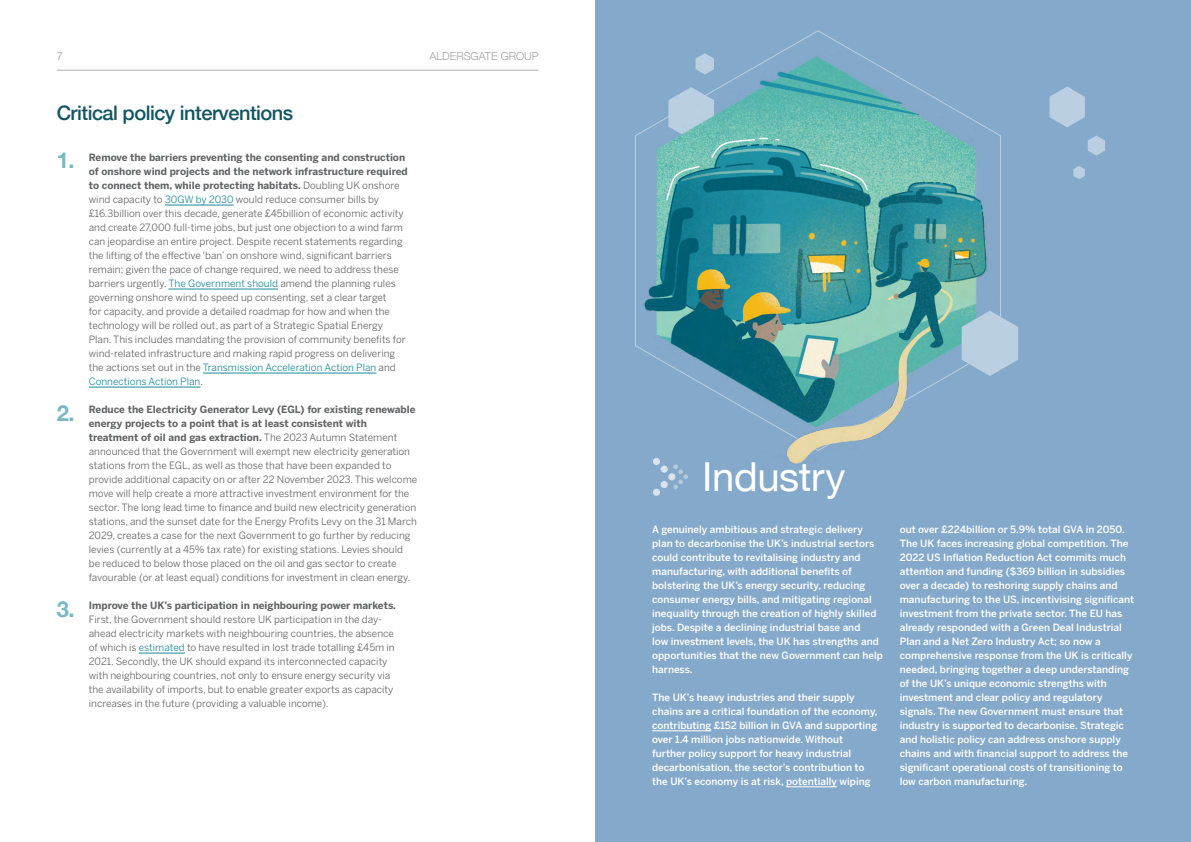
<style>
.page{position:relative;width:1191px;height:842px;background:#fff}
.page>*{position:absolute;margin:0;border:0;box-sizing:border-box;transform-origin:0 0}
.t1{font:40px "Helvetica Neue";letter-spacing:-.01em;color:#fff}
.t2{font:500 20px "Helvetica Neue";letter-spacing:-.025em;color:#125561}
.t3{font:300 11px "Helvetica Neue";color:#9fa1a4}
.t4{font:11px "Helvetica Neue";color:#aeb0b2}
.t5{font:10px/14px "Benton Sans";color:#636466}
.t6{font:500 10px/14px "Benton Sans";color:#fff}
.s1{font-family:"Helvetica Neue";font-weight:700;font-size:22px;color:#76b8c4}
.s2{font-weight:700}
.s3{color:#1c899c}
</style>
<div class="page">
<div style="left:595px;top:0;width:596px;height:842px;background:#85a9ca"></div>
<hr style="left:57px;top:70px;width:482px;height:1px;background:#aeb0b2">
<hr style="left:652px;top:730px;width:59px;height:1px;background:#fff">
<hr style="left:786px;top:786px;width:51px;height:1px;background:#fff">
<svg style="left:653px;top:470px;width:35px;height:26px"></svg>
<hr style="left:165px;top:205px;width:69px;height:1px;background:#1c899c">
<hr style="left:168px;top:289px;width:110px;height:1px;background:#1c899c">
<hr style="left:203px;top:373px;width:173px;height:1px;background:#1c899c">
<hr style="left:89px;top:387px;width:111px;height:1px;background:#1c899c">
<hr style="left:139px;top:653px;width:46px;height:1px;background:#1c899c">
<svg style="left:1049px;top:86px;width:35px;height:41px"></svg>
<svg style="left:1087px;top:136px;width:18px;height:20px"></svg>
<svg style="left:1073px;top:166px;width:11px;height:13px"></svg>
<img style="left:641px;top:48px;width:355px;height:422px">
<svg style="left:961px;top:311px;width:57px;height:65px"></svg>
<p class="t4" style="left:57px;top:48px;width:8px">7</p>
<p class="t3" style="left:429px;top:47px;width:111px">ALDERSGATE GROUP</p>
<h2 class="t2" style="left:57px;top:96px;width:238px">Critical policy interventions</h2>
<p class="t5" style="left:89px;top:150px;width:320px;text-indent:-32px"><span class="s1">1.</span> <span class="s2">Remove the barriers preventing the consenting and construction of onshore wind projects and the network infrastructure required to connect them, while protecting habitats.</span> Doubling UK onshore wind capacity to <span class="s3">30GW by 2030</span> would reduce consumer bills by £16.3billion over this decade, generate £45billion of economic activity and create 27,000 full-time jobs, but just one objection to a wind farm can jeopardise an entire project. Despite recent statements regarding the lifting of the effective ‘ban’ on onshore wind, significant barriers remain; given the pace of change required, we need to address these barriers urgently. <span class="s3">The Government should</span> amend the planning rules governing onshore wind to speed up consenting, set a clear target<br>for capacity, and provide a detailed roadmap for how and when the technology will be rolled out, as part of a Strategic Spatial Energy Plan. This includes mandating the provision of community benefits for wind-related infrastructure and making rapid progress on delivering the actions set out in the <span class="s3">Transmission Acceleration Action Plan</span> and <span class="s3">Connections Action Plan</span>.</p>
<p class="t5" style="left:89px;top:402px;width:330px;text-indent:-32px"><span class="s1">2.</span> <span class="s2">Reduce the Electricity Generator Levy (EGL) for existing renewable energy projects to a point that is at least consistent with treatment of oil and gas extraction.</span> The 2023 Autumn Statement announced that the Government will exempt new electricity generation stations from the EGL, as well as those that have been expanded to provide additional capacity on or after 22 November 2023. This welcome move will help create a more attractive investment environment for the sector. The long lead time to finance and build new electricity generation stations, and the sunset date for the Energy Profits Levy on the 31 March 2029, creates a case for the next Government to go further by reducing levies (currently at a 45% tax rate) for existing stations. Levies should<br>be reduced to below those placed on the oil and gas sector to create favourable (or at least equal) conditions for investment in clean energy.</p>
<p class="t5" style="left:89px;top:598px;width:309px;text-indent:-32px"><span class="s1">3.</span> <span class="s2">Improve the UK’s participation in neighbouring power markets.<br></span>First, the Government should restore UK participation in the day&shy;ahead electricity markets with neighbouring countries, the absence of which is <span class="s3">estimated</span> to have resulted in lost trade totalling £45m in 2021. Secondly, the UK should expand its interconnected capacity with neighbouring countries, not only to ensure energy security via the availability of imports, but to enable greater exports as capacity increases in the future (providing a valuable income).</p>
<h1 class="t1" style="left:702px;top:448px;width:145px">Industry</h1>
<p class="t6" style="left:652px;top:522px;width:232px">A genuinely ambitious and strategic delivery plan to decarbonise the UK’s industrial sectors could contribute to revitalising industry and manufacturing, with additional benefits of bolstering the UK’s energy security, reducing consumer energy bills, and mitigating regional inequality through the creation of highly skilled jobs. Despite a declining industrial base and<br>low investment levels, the UK has strengths and opportunities that the new Government can help harness.</p>
<p class="t6" style="left:652px;top:690px;width:227px">The UK’s heavy industries and their supply chains are a critical foundation of the economy, contributing £152 billion in GVA and supporting over 1.4 million jobs nationwide. Without further policy support for heavy industrial decarbonisation, the sector’s contribution to the UK’s economy is at risk, potentially wiping</p>
<p class="t6" style="left:899px;top:522px;width:236px">out over £224billion or 5.9% total GVA in 2050.<br>The UK faces increasing global competition. The 2022 US Inflation Reduction Act commits much attention and funding ($369 billion in subsidies over a decade) to reshoring supply chains and manufacturing to the US, incentivising significant investment from the private sector. The EU has already responded with a Green Deal Industrial Plan and a Net Zero Industry Act; so now a comprehensive response from the UK is critically needed, bringing together a deep understanding of the UK’s unique economic strengths with investment and clear policy and regulatory signals. The new Government must ensure that industry is supported to decarbonise. Strategic and holistic policy can address onshore supply chains and with financial support to address the significant operational costs of transitioning to low carbon manufacturing.</p>
</div>
